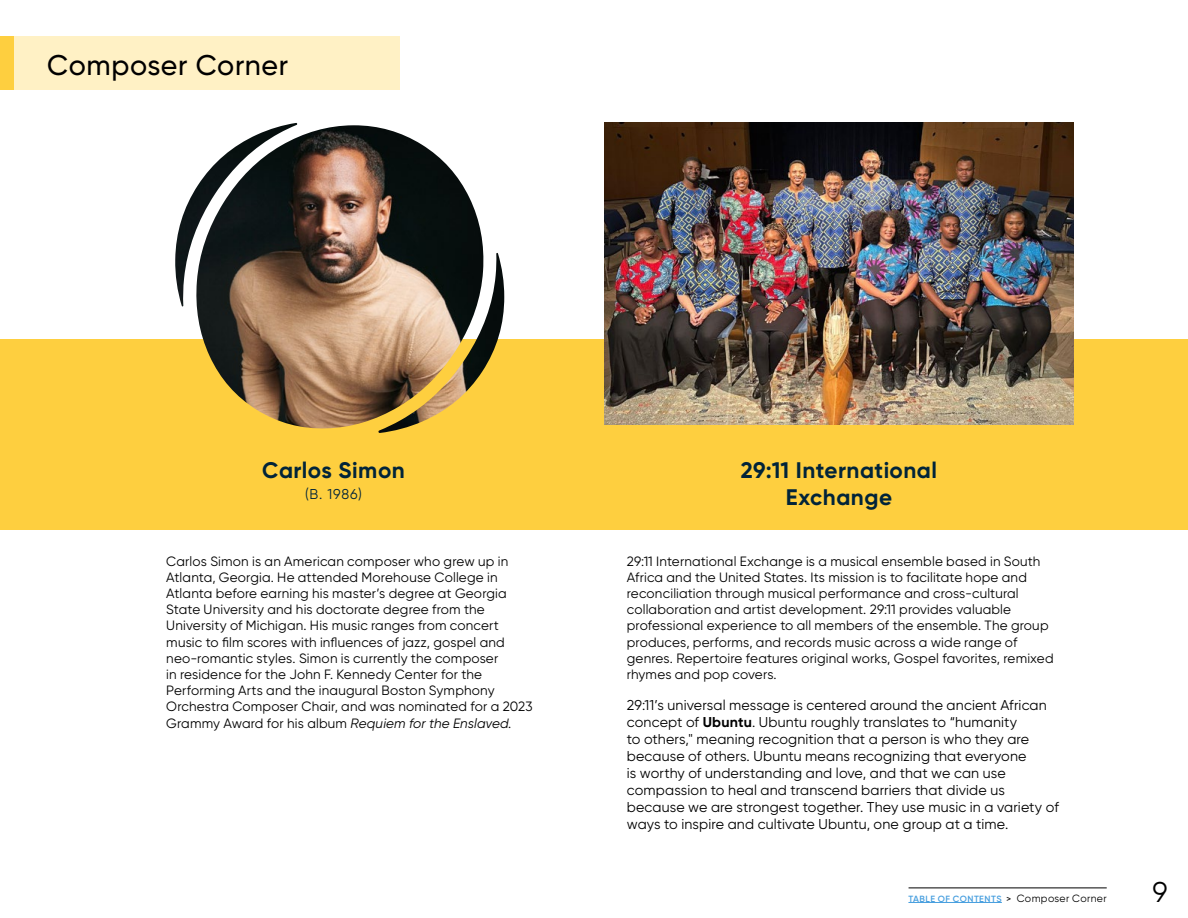
<style>
.page{position:relative;width:1188px;height:918px;background:#fff}
.page>*{position:absolute;margin:0;border:0;box-sizing:border-box;transform-origin:0 0}
.t1{font:500 28.5px "Gilroy";letter-spacing:.02em;color:#000}
.t2{font:28.5px "Gilroy";color:#000}
.t3{font:700 22.5px/27px "Gilroy";letter-spacing:.02em;color:#012439;text-align:center}
.t4{font:14.25px/17.1px "Gilroy";letter-spacing:.01em;color:#000}
.t5{font:14.25px "Gilroy";color:#012439}
.t6{font:13.5px/16.2px "Gilroy";letter-spacing:.015em;color:#000}
.t7{font:600 9px "Gilroy";letter-spacing:.05em;color:#489fdf}
.s1{font-style:italic}
.s2{font-weight:700}
.s3{font-weight:500;color:#000}
.s4{font-weight:400;font-size:10.5px;color:#000}
</style>
<div class="page">
<div style="left:0;top:37px;width:400px;height:53px;background:#fff1c5"></div>
<div style="left:0;top:37px;width:14px;height:53px;background:#fecf3f"></div>
<hr style="left:909px;top:888px;width:198px;height:1px;background:#000">
<hr style="left:908px;top:902px;width:94px;height:1px;background:#489fdf">
<div style="left:0;top:339px;width:1188px;height:190px;background:#fecf3f"></div>
<img style="left:175px;top:123px;width:329px;height:310px">
<img style="left:604px;top:123px;width:470px;height:301px">
<h1 class="t1" style="left:47px;top:48px;width:242px">Composer Corner</h1>
<h2 class="t3" style="left:262px;top:457px;width:144px">Carlos Simon</h2>
<p class="t5" style="left:305px;top:485px;width:59px">(B. 1986)</p>
<h2 class="t3" style="left:741px;top:457px;width:198px">29:11 International<br>Exchange</h2>
<p class="t6" style="left:166px;top:553px;width:368px">Carlos Simon is an American composer who grew up in Atlanta, Georgia. He attended Morehouse College in Atlanta before earning his master’s degree at Georgia State University and his doctorate degree from the University of Michigan. His music ranges from concert music to film scores with influences of jazz, gospel and neo-romantic styles. Simon is currently the composer<br>in residence for the John F. Kennedy Center for the Performing Arts and the inaugural Boston Symphony Orchestra Composer Chair, and was nominated for a 2023<br>Grammy Award for his album <span class="s1">Requiem for the Enslaved</span>.</p>
<p class="t6" style="left:627px;top:553px;width:428px">29:11 International Exchange is a musical ensemble based in South Africa and the United States. Its mission is to facilitate hope and reconciliation through musical performance and cross-cultural collaboration and artist development. 29:11 provides valuable professional experience to all members of the ensemble. The group produces, performs, and records music across a wide range of genres. Repertoire features original works, Gospel favorites, remixed rhymes and pop covers.</p>
<p class="t4" style="left:627px;top:696px;width:434px">29:11’s universal message is centered around the ancient African concept of <span class="s2">Ubuntu</span>. Ubuntu roughly translates to “humanity<br>to others," meaning recognition that a person is who they are because of others. Ubuntu means recognizing that everyone<br>is worthy of understanding and love, and that we can use compassion to heal and transcend barriers that divide us because we are strongest together. They use music in a variety of ways to inspire and cultivate Ubuntu, one group at a time.</p>
<p class="t7" style="left:908px;top:893px;width:200px">TABLE OF CONTENTS <span class="s3">&gt;</span> <span class="s4">Composer Corner</span></p>
<h1 class="t2" style="left:1153px;top:875px;width:17px">9</h1>
</div>
